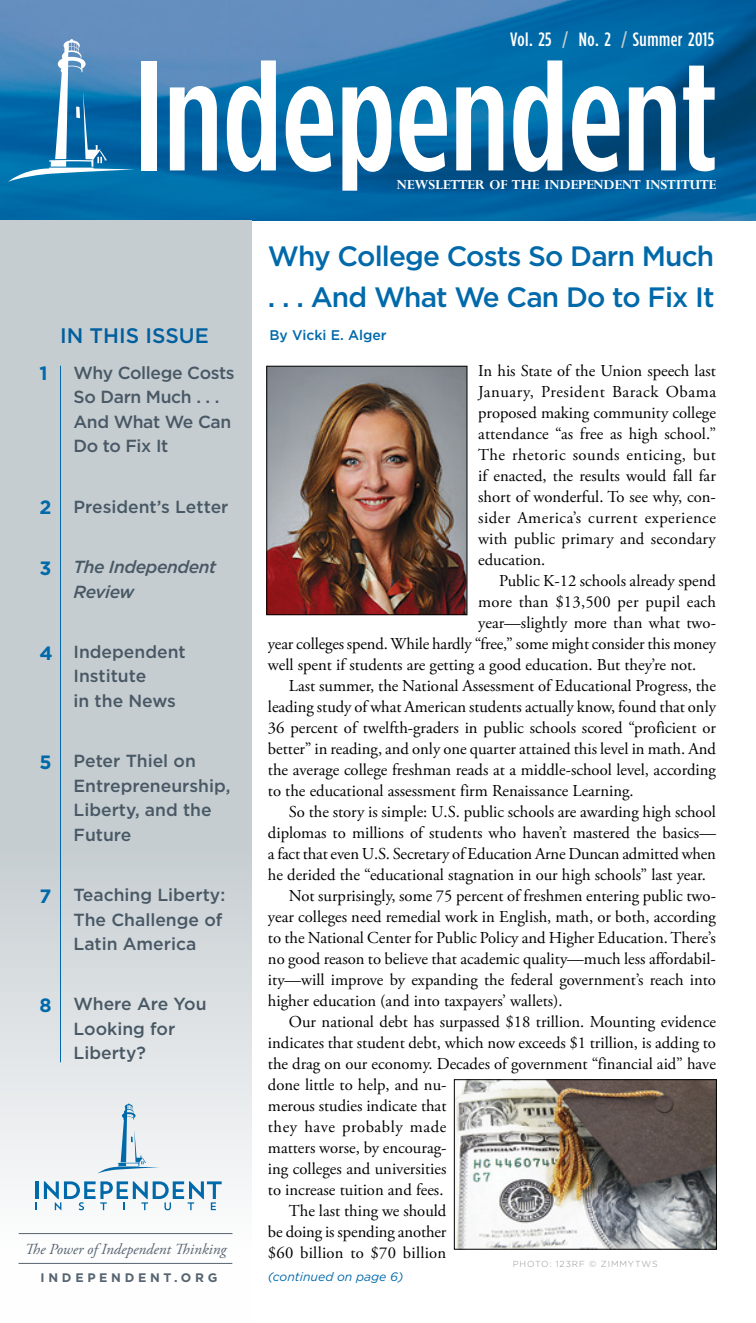
<style>
.page{position:relative;width:756px;height:1323px;background:#fff}
.page>*{position:absolute;margin:0;border:0;box-sizing:border-box;transform-origin:0 0}
.t1{font:500 155.75px "Gotham Condensed";color:#fff}
.t2{font:500 28px/40.2px "Gotham";letter-spacing:-.03em;color:#0069aa}
.t3{font:500 21px "Gotham";color:#005f9e}
.t4{font:500 19.25px "Gotham Condensed";letter-spacing:.025em;color:#fff}
.t5{font:700 19.25px "Gotham";color:#0069aa}
.t6{font:500 17.5px/24.5px "Gotham";color:#485865}
.t7{font:500 17.5px/24.5px "Gotham";letter-spacing:-.02em;color:#485865}
.t8{font:italic 500 17.5px/24.5px "Gotham";letter-spacing:-.025em;color:#485865}
.t9{font:16.62px/21px "Adobe Garamond Pro";color:#000;text-align:justify}
.t10{font:16.62px "Adobe Garamond Pro";letter-spacing:.03em;color:#000}
.t11{font:700 15.4px "Perpetua";letter-spacing:-.015em;color:#fff}
.t12{font:italic 15.4px "Adobe Garamond Pro";color:#566471}
.t13{font:500 14px "Gotham";color:#0069aa}
.t14{font:700 12.42px "Gotham";letter-spacing:.3em;color:#566471}
.t15{font:italic 12.25px "Gotham";color:#0069aa}
.t16{font:300 8.75px "Gotham";letter-spacing:.1em;color:#939598}
.s1{color:#c6cdd1}
</style>
<div class="page">
<img style="left:0;top:0;width:756px;height:220px">
<svg style="left:0;top:220px;width:252px;height:1044px;background:#d0d5d9"></svg>
<img style="left:269px;top:368px;width:196px;height:245px">
<div style="left:267px;top:366px;width:200px;height:249px;border:1px solid #000"></div>
<img style="left:456px;top:1081px;width:259px;height:167px">
<div style="left:454px;top:1079px;width:263px;height:171px;border:1px solid #000"></div>
<hr style="left:60px;top:366px;width:1px;height:696px;background:#0069aa">
<svg style="left:8px;top:39px;width:127px;height:143px;background:#3684b8"></svg>
<hr style="left:36px;top:1181px;width:3px;height:18px;background:#0069aa">
<svg style="left:44px;top:1181px;width:178px;height:29px"></svg>
<svg style="left:98px;top:1104px;width:62px;height:69px"></svg>
<hr style="left:19px;top:1233px;width:213px;height:1px;background:#566471">
<hr style="left:19px;top:1263px;width:213px;height:1px;background:#566471">
<p class="t4" style="left:510px;top:28px;width:206px">Vol. 25 <span class="s1">/</span> No. 2 <span class="s1">/</span> Summer 2015</p>
<h1 class="t1" style="left:134px;top:26px;width:585px">Independent</h1>
<p class="t11" style="left:397px;top:175px;width:321px">NEWSLETTER OF THE INDEPENDENT INSTITUTE</p>
<p class="t5" style="left:39px;top:361px;width:10px">1</p>
<p class="t3" style="left:60px;top:321px;width:150px">IN THIS ISSUE</p>
<p class="t7" style="left:74px;top:360px;width:163px">Why College Costs<br>So Darn Much . . .<br>And What We Can<br>Do to Fix It</p>
<p class="t5" style="left:39px;top:495px;width:13px">2</p>
<p class="t5" style="left:39px;top:555px;width:13px">3</p>
<p class="t6" style="left:74px;top:494px;width:156px">President’s Letter</p>
<p class="t8" style="left:74px;top:554px;width:144px">The Independent<br>Review</p>
<p class="t5" style="left:39px;top:640px;width:15px">4</p>
<p class="t6" style="left:74px;top:639px;width:114px">Independent<br>Institute<br>in the News</p>
<p class="t5" style="left:39px;top:750px;width:14px">5</p>
<p class="t6" style="left:74px;top:749px;width:158px">Peter Thiel on<br>Entrepreneurship,<br>Liberty, and the<br>Future</p>
<p class="t5" style="left:39px;top:884px;width:13px">7</p>
<p class="t6" style="left:74px;top:882px;width:153px">Teaching Liberty:<br>The Challenge of<br>Latin America</p>
<p class="t5" style="left:39px;top:993px;width:14px">8</p>
<p class="t6" style="left:74px;top:992px;width:135px">Where Are You<br>Looking for<br>Liberty?</p>
<p class="t12" style="left:25px;top:1240px;width:203px">The Power of Independent Thinking</p>
<p class="t14" style="left:41px;top:1270px;width:178px">INDEPENDENT.ORG</p>
<h2 class="t2" style="left:268px;top:236px;width:448px">Why College Costs So Darn Much . . . And What We Can Do to Fix It</h2>
<p class="t13" style="left:270px;top:326px;width:119px">By Vicki E. Alger</p>
<p class="t9" style="left:478px;top:361px;width:239px">In his State of the Union speech last January, President Barack Obama proposed making community college attendance “as free as high school.” The rhetoric sounds enticing, but if enacted, the results would fall far short of wonderful. To see why, con&shy;sider America’s current experience with public primary and secondary education.</p>
<p class="t9" style="left:499px;top:571px;width:218px">Public K-12 schools already spend</p>
<p class="t9" style="left:478px;top:592px;width:239px">more than $13,500 per pupil each</p>
<p class="t9" style="left:478px;top:613px;width:239px">year—slightly more than what two-</p>
<p class="t9" style="left:268px;top:634px;width:450px">year colleges spend. While hardly “free,” some might consider this money</p>
<p class="t9" style="left:268px;top:655px;width:430px">well spent if students are getting a good education. But they’re not.</p>
<p class="t9" style="left:289px;top:676px;width:429px">Last summer, the National Assessment of Educational Progress, the</p>
<p class="t9" style="left:268px;top:697px;width:450px">leading study of what American students actually know, found that only</p>
<p class="t9" style="left:268px;top:718px;width:450px">36 percent of twelfth-graders in public schools scored “proficient or</p>
<p class="t9" style="left:268px;top:739px;width:449px">better” in reading, and only one quarter attained this level in math. And</p>
<p class="t9" style="left:268px;top:760px;width:449px">the average college freshman reads at a middle-school level, according</p>
<p class="t9" style="left:268px;top:781px;width:367px">to the educational assessment firm Renaissance Learning.</p>
<p class="t9" style="left:289px;top:802px;width:428px">So the story is simple: U.S. public schools are awarding high school</p>
<p class="t9" style="left:268px;top:823px;width:449px">diplomas to millions of students who haven’t mastered the basics—</p>
<p class="t9" style="left:268px;top:844px;width:450px">a fact that even U.S. Secretary of Education Arne Duncan admitted when</p>
<p class="t9" style="left:268px;top:865px;width:440px">he derided the “educational stagnation in our high schools” last year.</p>
<p class="t9" style="left:289px;top:886px;width:429px">Not surprisingly, some 75 percent of freshmen entering public two-</p>
<p class="t9" style="left:268px;top:907px;width:450px">year colleges need remedial work in English, math, or both, according</p>
<p class="t9" style="left:268px;top:928px;width:449px">to the National Center for Public Policy and Higher Education. There’s</p>
<p class="t9" style="left:268px;top:949px;width:450px">no good reason to believe that academic quality—much less affordabil-</p>
<p class="t9" style="left:268px;top:970px;width:450px">ity—will improve by expanding the federal government’s reach into</p>
<p class="t9" style="left:268px;top:991px;width:296px">higher education (and into taxpayers’ wallets).</p>
<p class="t9" style="left:289px;top:1012px;width:428px">Our national debt has surpassed $18 trillion. Mounting evidence</p>
<p class="t9" style="left:268px;top:1033px;width:450px">indicates that student debt, which now exceeds $1 trillion, is adding to</p>
<p class="t9" style="left:268px;top:1054px;width:449px">the drag on our economy. Decades of government “financial aid” have</p>
<p class="t9" style="left:268px;top:1075px;width:180px">done little to help, and nu-</p>
<p class="t9" style="left:268px;top:1096px;width:180px">merous studies indicate that</p>
<p class="t10" style="left:268px;top:1117px;width:180px">they have probably made</p>
<p class="t9" style="left:268px;top:1138px;width:180px">matters worse, by encourag-</p>
<p class="t9" style="left:268px;top:1159px;width:180px">ing colleges and universities</p>
<p class="t9" style="left:268px;top:1180px;width:177px">to increase tuition and fees.</p>
<p class="t9" style="left:289px;top:1201px;width:159px">The last thing we should</p>
<p class="t9" style="left:268px;top:1222px;width:180px">be doing is spending another</p>
<p class="t9" style="left:268px;top:1243px;width:180px">$60 billion to $70 billion</p>
<p class="t16" style="left:513px;top:1259px;width:146px">PHOTO: 123RF © ZIMMYTWS</p>
<p class="t15" style="left:268px;top:1269px;width:137px">(continued on page 6)</p>
</div>
